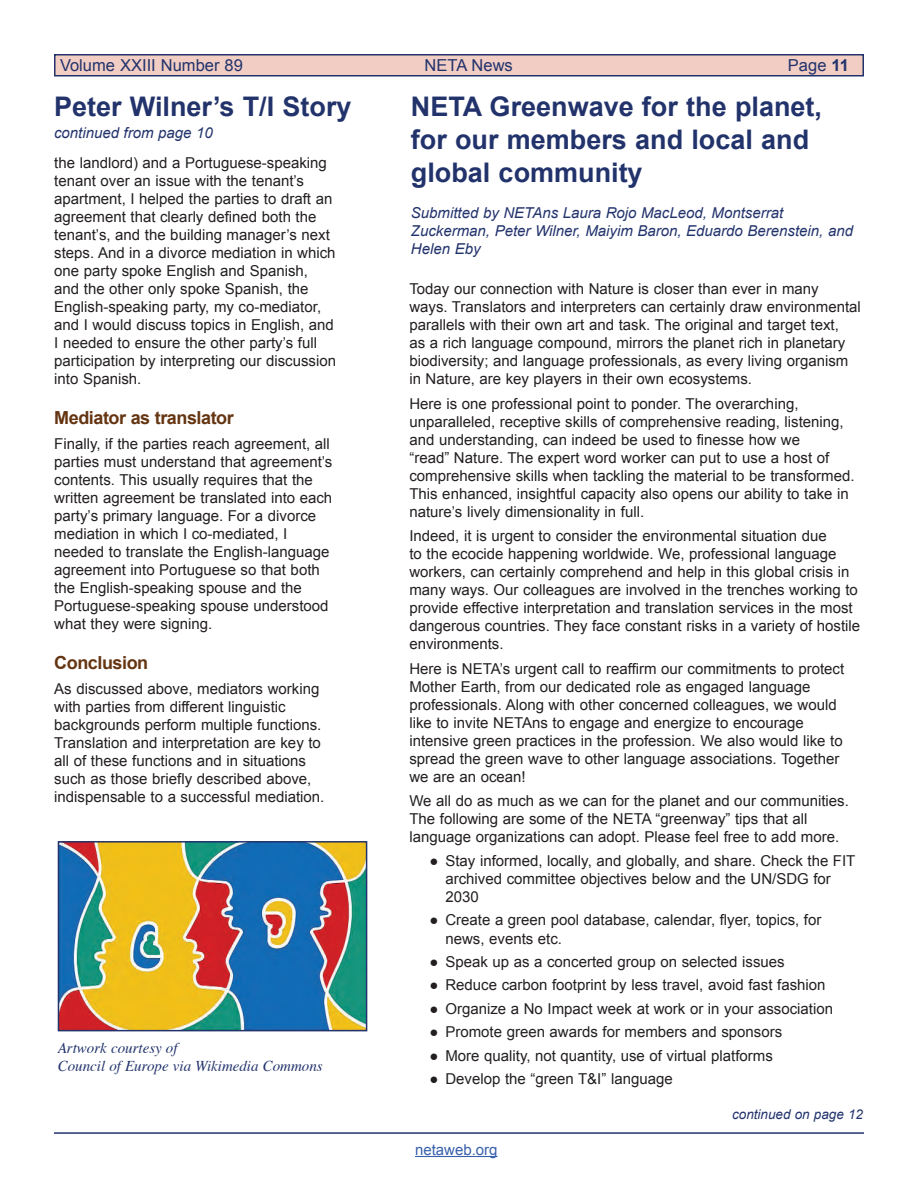
<style>
.page{position:relative;width:918px;height:1188px;background:#fff}
.page>*{position:absolute;margin:0;border:0;box-sizing:border-box;transform-origin:0 0}
.t1{font:700 27px/33px "Arial";color:#22336c}
.t2{font:700 18px "Arial";letter-spacing:-.025em;color:#653512}
.t3{font:16.5px "Arial";color:#22336c}
.t4{font:15px/18px "Arial";color:#231f20}
.t5{font:italic 15px/18px "Arial";color:#22336c}
.t6{font:italic 15px/18.1px "Times";color:#22336c}
.t7{font:15px "Arial";color:#3760ac}
.t8{font:italic 13.5px "Arial";color:#22336c}
.s1{font-weight:700}
</style>
<div class="page">
<div style="left:55px;top:55px;width:808px;height:21px;background:#f1cdc4"></div>
<div style="left:54px;top:54px;width:810px;height:22px;border:2px solid #22336c"></div>
<hr style="left:54px;top:1132px;width:810px;height:2px;background:#22336c">
<hr style="left:415px;top:1156px;width:83px;height:1px;background:#3760ac">
<img style="left:61px;top:844px;width:303px;height:184px">
<div style="left:58px;top:841px;width:309px;height:190px;border:2px solid #22336c"></div>
<p class="t3" style="left:60px;top:55px;width:184px">Volume XXIII Number 89</p>
<p class="t3" style="left:425px;top:55px;width:90px">NETA News</p>
<p class="t3" style="left:788px;top:55px;width:63px">Page <span class="s1">11</span></p>
<h1 class="t1" style="left:54px;top:91px;width:299px">Peter Wilner’s T/I Story</h1>
<p class="t5" style="left:54px;top:124px;width:160px">continued from page 10</p>
<p class="t4" style="left:54px;top:154px;width:283px">the landlord) and a Portuguese-speaking tenant over an issue with the tenant’s apartment, I helped the parties to draft an agreement that clearly defined both the tenant’s, and the building manager’s next steps. And in a divorce mediation in which one party spoke English and Spanish, and the other only spoke Spanish, the English-speaking party, my co-mediator, and I would discuss topics in English, and I needed to ensure the other party’s full participation by interpreting our discussion into Spanish.</p>
<p class="t2" style="left:54px;top:406px;width:181px">Mediator as translator</p>
<p class="t4" style="left:54px;top:435px;width:280px">Finally, if the parties reach agreement, all parties must understand that agreement’s contents. This usually requires that the written agreement be translated into each party’s primary language. For a divorce mediation in which I co-mediated, I needed to translate the English-language agreement into Portuguese so that both the English-speaking spouse and the Portuguese-speaking spouse understood what they were signing.</p>
<p class="t2" style="left:54px;top:651px;width:95px">Conclusion</p>
<p class="t4" style="left:54px;top:680px;width:272px">As discussed above, mediators working with parties from different linguistic backgrounds perform multiple functions.<br>Translation and interpretation are key to all of these functions and in situations such as those briefly described above, indispensable to a successful mediation.</p>
<p class="t6" style="left:58px;top:1038px;width:267px">Artwork courtesy of<br>Council of Europe via Wikimedia Commons</p>
<h1 class="t1" style="left:411px;top:91px;width:413px">NETA Greenwave for the planet, for our members and local and global community</h1>
<p class="t5" style="left:411px;top:204px;width:444px">Submitted by NETAns Laura Rojo MacLeod, Montserrat<br>Zuckerman, Peter Wilner, Maiyim Baron, Eduardo Berenstein, and<br>Helen Eby</p>
<p class="t4" style="left:409px;top:280px;width:453px">Today our connection with Nature is closer than ever in many<br>ways. Translators and interpreters can certainly draw environmental parallels with their own art and task. The original and target text,<br>as a rich language compound, mirrors the planet rich in planetary biodiversity; and language professionals, as every living organism in Nature, are key players in their own ecosystems.</p>
<p class="t4" style="left:409px;top:395px;width:447px">Here is one professional point to ponder. The overarching, unparalleled, receptive skills of comprehensive reading, listening, and understanding, can indeed be used to finesse how we<br>“read” Nature. The expert word worker can put to use a host of comprehensive skills when tackling the material to be transformed.<br>This enhanced, insightful capacity also opens our ability to take in nature’s lively dimensionality in full.</p>
<p class="t4" style="left:409px;top:527px;width:452px">Indeed, it is urgent to consider the environmental situation due<br>to the ecocide happening worldwide. We, professional language workers, can certainly comprehend and help in this global crisis in many ways. Our colleagues are involved in the trenches working to provide effective interpretation and translation services in the most dangerous countries. They face constant risks in a variety of hostile environments.</p>
<p class="t4" style="left:409px;top:660px;width:436px">Here is NETA’s urgent call to reaffirm our commitments to protect Mother Earth, from our dedicated role as engaged language professionals. Along with other concerned colleagues, we would like to invite NETAns to engage and energize to encourage intensive green practices in the profession. We also would like to spread the green wave to other language associations. Together we are an ocean!</p>
<p class="t4" style="left:409px;top:792px;width:441px">We all do as much as we can for the planet and our communities.<br>The following are some of the NETA “greenway” tips that all language organizations can adopt. Please feel free to add more.</p>
<p class="t4" style="left:445px;top:852px;width:412px;text-indent:-16px">● Stay informed, locally, and globally, and share. Check the FIT archived committee objectives below and the UN/SDG for<br>2030</p>
<p class="t4" style="left:445px;top:911px;width:378px;text-indent:-16px">● Create a green pool database, calendar, flyer, topics, for news, events etc.</p>
<p class="t4" style="left:430px;top:953px;width:357px">● Speak up as a concerted group on selected issues</p>
<p class="t4" style="left:430px;top:976px;width:397px">● Reduce carbon footprint by less travel, avoid fast fashion</p>
<p class="t4" style="left:430px;top:1000px;width:405px">● Organize a No Impact week at work or in your association</p>
<p class="t4" style="left:430px;top:1023px;width:354px">● Promote green awards for members and sponsors</p>
<p class="t4" style="left:430px;top:1047px;width:345px">● More quality, not quantity, use of virtual platforms</p>
<p class="t4" style="left:430px;top:1070px;width:245px">● Develop the “green T&amp;I” language</p>
<p class="t7" style="left:415px;top:1140px;width:84px">netaweb.org</p>
<p class="t8" style="left:732px;top:1106px;width:132px">continued on page 12</p>
</div>
